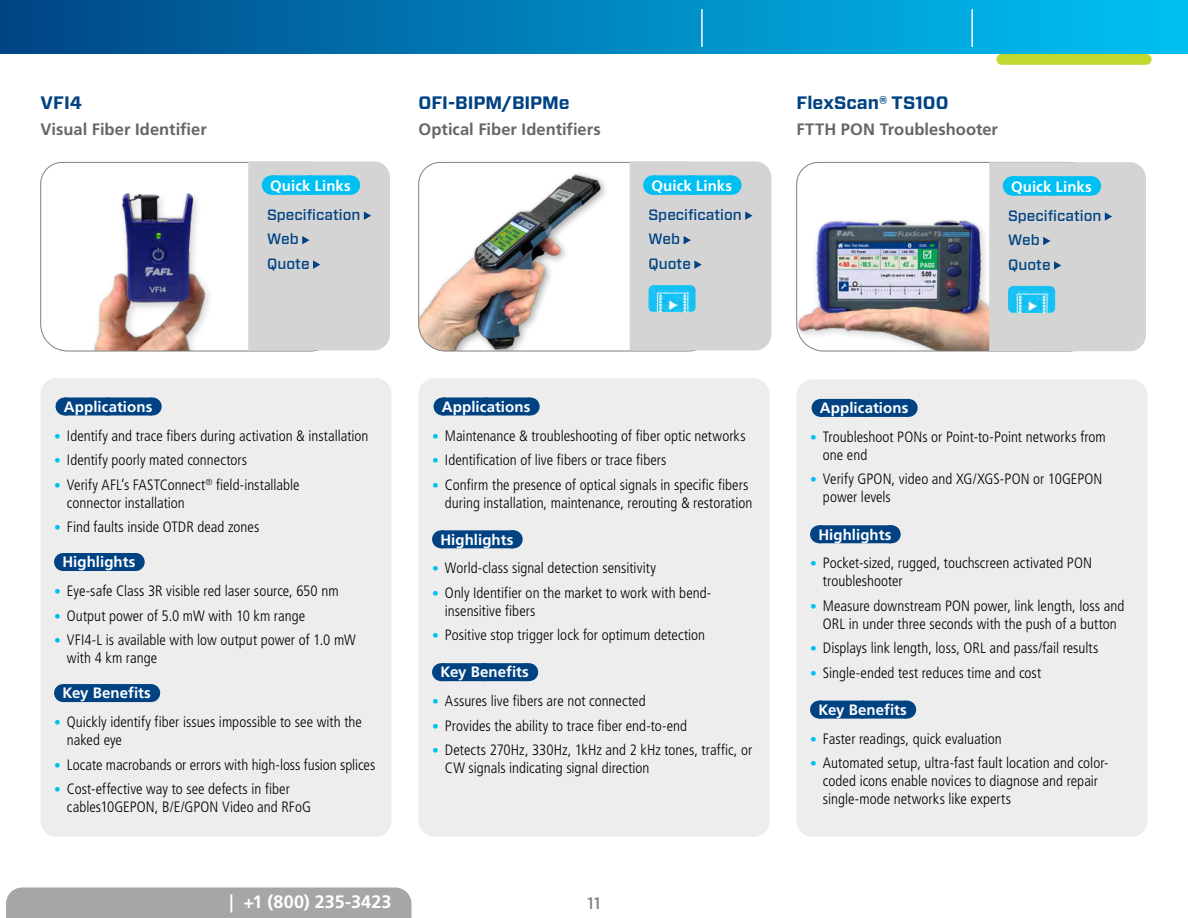
<style>
.page{position:relative;width:1188px;height:918px;background:#fff}
.page>*{position:absolute;margin:0;border:0;box-sizing:border-box;transform-origin:0 0}
.Product_Title_nTOC{font:700 18px "Forza";color:#004282}
.t1{font:700 18px "Frutiger LT Std";letter-spacing:.01em;color:#fff}
.Product_Sub-Title{font:700 16.5px "Frutiger LT Std";color:#666}
.t2{font:500 16.5px "Forza";color:#808080}
.t3{font:300 condensed 15px/18px "Frutiger LT Std";color:#000}
.Head_HL_Blue{font:700 15px "Frutiger LT Std";letter-spacing:.005em;color:#fff}
.Links{font:500 15px "Forza";color:#004282}
.s1{font-size:13.5px;color:#00c0f3}
</style>
<div class="page">
<img style="left:418px;top:162px;width:298px;height:189px">
<svg style="left:40px;top:162px;width:298px;height:189px"></svg>
<img style="left:796px;top:162px;width:193px;height:189px">
<div style="left:40px;top:378px;width:351px;height:459px;background:#ededed;border-radius:16px"></div>
<div style="left:64px;top:398px;width:88px;height:18px;background:#004282"></div>
<svg style="left:108px;top:415px;width:22px;height:1px"></svg>
<svg style="left:152px;top:398px;width:1px;height:18px"></svg>
<div style="left:63px;top:553px;width:72px;height:18px;background:#004282"></div>
<svg style="left:135px;top:553px;width:1px;height:18px"></svg>
<div style="left:63px;top:684px;width:87px;height:18px;background:#004282"></div>
<svg style="left:110px;top:684px;width:18px;height:1px"></svg>
<svg style="left:150px;top:684px;width:1px;height:18px"></svg>
<div style="left:418px;top:378px;width:351px;height:459px;background:#ededed;border-radius:16px"></div>
<div style="left:442px;top:398px;width:88px;height:18px;background:#004282"></div>
<svg style="left:486px;top:415px;width:22px;height:1px"></svg>
<svg style="left:530px;top:398px;width:1px;height:18px"></svg>
<div style="left:441px;top:530px;width:72px;height:18px;background:#004282"></div>
<svg style="left:477px;top:530px;width:37px;height:18px"></svg>
<div style="left:441px;top:663px;width:87px;height:18px;background:#004282"></div>
<svg style="left:486px;top:663px;width:20px;height:1px"></svg>
<svg style="left:528px;top:663px;width:1px;height:18px"></svg>
<div style="left:796px;top:379px;width:351px;height:458px;background:#ededed;border-radius:16px"></div>
<div style="left:820px;top:399px;width:88px;height:18px;background:#004282"></div>
<svg style="left:867px;top:416px;width:19px;height:1px"></svg>
<svg style="left:908px;top:399px;width:1px;height:18px"></svg>
<div style="left:819px;top:525px;width:72px;height:18px;background:#004282"></div>
<svg style="left:855px;top:525px;width:37px;height:18px"></svg>
<div style="left:819px;top:701px;width:87px;height:18px;background:#004282"></div>
<svg style="left:863px;top:718px;width:21px;height:1px"></svg>
<svg style="left:906px;top:701px;width:1px;height:18px"></svg>
<svg style="left:248px;top:161px;width:142px;height:189px;background:#c5d2d6"></svg>
<svg style="left:630px;top:161px;width:141px;height:189px;background:#c4d2d6"></svg>
<img style="left:649px;top:285px;width:47px;height:27px">
<svg style="left:989px;top:162px;width:157px;height:189px;background:#c5d2d5"></svg>
<img style="left:1008px;top:286px;width:47px;height:27px">
<div style="left:996px;top:54px;width:156px;height:11px;background:#c1d82f;border-radius:5px"></div>
<div style="left:0;top:0;width:1188px;height:54px;background:linear-gradient(to right,#004685,#00c3f6)"></div>
<hr style="left:701px;top:9px;width:2px;height:38px;background:#fff">
<hr style="left:971px;top:9px;width:2px;height:38px;background:#fff">
<div style="left:6px;top:888px;width:405px;height:30px;background:#a6a6a6"></div>
<p class="Product_Title_nTOC" style="left:40px;top:91px;width:43px">VFI4</p>
<p class="Product_Sub-Title" style="left:40px;top:120px;width:168px">Visual Fiber Identifier</p>
<p class="Head_HL_Blue" style="left:270px;top:177px;width:82px">Quick Links</p>
<p class="Links" style="left:267px;top:205px;width:95px">Specification</p>
<p class="Links" style="left:267px;top:229px;width:33px">Web</p>
<p class="Links" style="left:267px;top:254px;width:44px">Quote</p>
<p class="Product_Title_nTOC" style="left:418px;top:91px;width:153px">OFI-BIPM/BIPMe</p>
<p class="Product_Sub-Title" style="left:418px;top:120px;width:184px">Optical Fiber Identifiers</p>
<p class="Head_HL_Blue" style="left:651px;top:177px;width:82px">Quick Links</p>
<p class="Links" style="left:649px;top:205px;width:95px">Specification</p>
<p class="Links" style="left:649px;top:229px;width:33px">Web</p>
<p class="Links" style="left:649px;top:254px;width:44px">Quote</p>
<p class="Product_Title_nTOC" style="left:796px;top:91px;width:153px">FlexScan® TS100</p>
<p class="Product_Sub-Title" style="left:796px;top:120px;width:203px">FTTH PON Troubleshooter</p>
<p class="Head_HL_Blue" style="left:1011px;top:178px;width:82px">Quick Links</p>
<p class="Links" style="left:1008px;top:206px;width:95px">Specification</p>
<p class="Links" style="left:1008px;top:230px;width:33px">Web</p>
<p class="Links" style="left:1008px;top:254px;width:44px">Quote</p>
<p class="Head_HL_Blue" style="left:64px;top:398px;width:90px">Applications</p>
<p class="t3" style="left:54px;top:427px;width:316px"><span class="s1">•</span> Identify and trace fibers during activation &amp; installation</p>
<p class="t3" style="left:54px;top:451px;width:195px"><span class="s1">•</span> Identify poorly mated connectors</p>
<p class="t3" style="left:67px;top:476px;width:234px;text-indent:-13px"><span class="s1">•</span> Verify AFL’s FASTConnect<sup>®</sup> field-installable connector installation</p>
<p class="t3" style="left:54px;top:518px;width:207px"><span class="s1">•</span> Find faults inside OTDR dead zones</p>
<p class="Head_HL_Blue" style="left:62px;top:553px;width:75px">Highlights</p>
<p class="t3" style="left:54px;top:582px;width:286px"><span class="s1">•</span> Eye-safe Class 3R visible red laser source, 650 nm</p>
<p class="t3" style="left:54px;top:607px;width:253px"><span class="s1">•</span> Output power of 5.0 mW with 10 km range</p>
<p class="t3" style="left:67px;top:631px;width:290px;text-indent:-13px"><span class="s1">•</span> VFI4-L is available with low output power of 1.0 mW with 4 km range</p>
<p class="Head_HL_Blue" style="left:62px;top:684px;width:90px">Key Benefits</p>
<p class="t3" style="left:67px;top:713px;width:297px;text-indent:-13px"><span class="s1">•</span> Quickly identify fiber issues impossible to see with the naked eye</p>
<p class="t3" style="left:54px;top:756px;width:323px"><span class="s1">•</span> Locate macrobands or errors with high-loss fusion splices</p>
<p class="t3" style="left:67px;top:780px;width:246px;text-indent:-13px"><span class="s1">•</span> Cost-effective way to see defects in fiber cables10GEPON, B/E/GPON Video and RFoG</p>
<p class="t1" style="left:230px;top:891px;width:164px">| +1 (800) 235-3423</p>
<p class="Head_HL_Blue" style="left:442px;top:398px;width:90px">Applications</p>
<p class="t3" style="left:432px;top:427px;width:315px"><span class="s1">•</span> Maintenance &amp; troubleshooting of fiber optic networks</p>
<p class="t3" style="left:432px;top:451px;width:236px"><span class="s1">•</span> Identification of live fibers or trace fibers</p>
<p class="t3" style="left:432px;top:476px;width:322px;text-align:right"><span class="s1">•</span> Confirm the presence of optical signals in specific fibers during installation, maintenance, rerouting &amp; restoration</p>
<p class="Head_HL_Blue" style="left:440px;top:531px;width:75px">Highlights</p>
<p class="t3" style="left:432px;top:559px;width:226px"><span class="s1">•</span> World-class signal detection sensitivity</p>
<p class="t3" style="left:445px;top:584px;width:268px;text-indent:-13px"><span class="s1">•</span> Only Identifier on the market to work with bend&shy;insensitive fibers</p>
<p class="t3" style="left:432px;top:626px;width:275px"><span class="s1">•</span> Positive stop trigger lock for optimum detection</p>
<p class="Head_HL_Blue" style="left:440px;top:663px;width:90px">Key Benefits</p>
<p class="t3" style="left:432px;top:692px;width:215px"><span class="s1">•</span> Assures live fibers are not connected</p>
<p class="t3" style="left:432px;top:717px;width:257px"><span class="s1">•</span> Provides the ability to trace fiber end-to-end</p>
<p class="t3" style="left:445px;top:741px;width:309px;text-indent:-13px"><span class="s1">•</span> Detects 270Hz, 330Hz, 1kHz and 2 kHz tones, traffic, or<br>CW signals indicating signal direction</p>
<p class="t2" style="left:588px;top:892px;width:14px">11</p>
<p class="Head_HL_Blue" style="left:820px;top:399px;width:90px">Applications</p>
<p class="t3" style="left:823px;top:428px;width:284px;text-indent:-13px"><span class="s1">•</span> Troubleshoot PONs or Point-to-Point networks from one end</p>
<p class="t3" style="left:823px;top:470px;width:281px;text-indent:-13px"><span class="s1">•</span> Verify GPON, video and XG/XGS-PON or 10GEPON power levels</p>
<p class="Head_HL_Blue" style="left:818px;top:526px;width:75px">Highlights</p>
<p class="t3" style="left:823px;top:554px;width:270px;text-indent:-13px"><span class="s1">•</span> Pocket-sized, rugged, touchscreen activated PON troubleshooter</p>
<p class="t3" style="left:810px;top:597px;width:316px;text-align:center"><span class="s1">•</span> Measure downstream PON power, link length, loss and<br>ORL in under three seconds with the push of a button</p>
<p class="t3" style="left:810px;top:639px;width:290px"><span class="s1">•</span> Displays link length, loss, ORL and pass/fail results</p>
<p class="t3" style="left:810px;top:664px;width:233px"><span class="s1">•</span> Single-ended test reduces time and cost</p>
<p class="Head_HL_Blue" style="left:818px;top:701px;width:90px">Key Benefits</p>
<p class="t3" style="left:810px;top:730px;width:193px"><span class="s1">•</span> Faster readings, quick evaluation</p>
<p class="t3" style="left:823px;top:754px;width:287px;text-indent:-13px"><span class="s1">•</span> Automated setup, ultra-fast fault location and color&shy;coded icons enable novices to diagnose and repair single-mode networks like experts</p>
</div>
